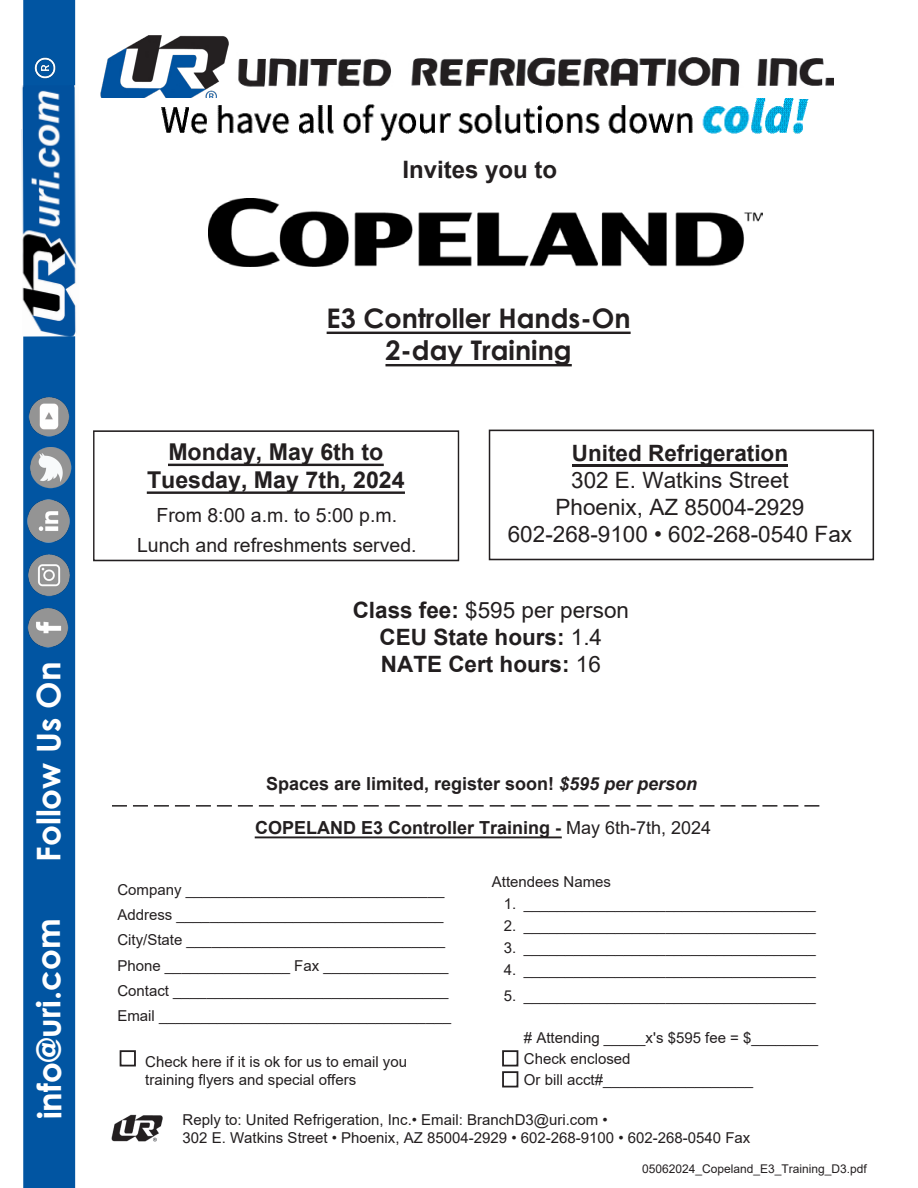
<style>
.page{position:relative;width:918px;height:1188px;background:#fff}
.page>*{position:absolute;margin:0;border:0;box-sizing:border-box;transform-origin:0 0}
.t1{font:700 32.7px "Century Gothic";letter-spacing:-.005em;color:#fff}
.t2{font:700 27px/32.4px "Century Gothic";color:#231f20;text-align:center}
.t3{font:700 24px "Arial";color:#231f20}
.t4{font:700 23.25px/27.8px "Arial";color:#231f20;text-align:center}
.t5{font:22.5px/27px "Arial";color:#231f20;text-align:center}
.t6{font:700 22.5px/27px "Arial";color:#221e1f;text-align:center}
.t7{font:19.5px/29.2px "Arial";color:#231f20;text-align:center}
.t8{font:700 18px "Arial";color:#231f20}
.t9{font:15px/25.2px "Arial";color:#231f20}
.t10{font:15px/18px "Arial";color:#221e1f}
.t11{font:15px/18px "Arial";color:#221e1f}
.t12{font:12px "Arial";color:#231f20}
.s1{font-weight:700}
.s2{font-weight:400}
.s3{font-style:italic}
.s4{font-style:inherit}
</style>
<div class="page">
<img style="left:100px;top:35px;width:129px;height:63px">
<img style="left:238px;top:57px;width:596px;height:42px">
<div style="left:23px;top:0;width:52px;height:1188px;background:#0155a2"></div>
<img style="left:21px;top:85px;width:55px;height:252px">
<img style="left:23px;top:602px;width:50px;height:51px">
<img style="left:23px;top:494px;width:53px;height:107px">
<img style="left:24px;top:391px;width:52px;height:103px">
<img style="left:21px;top:43px;width:50px;height:51px">
<img style="left:161px;top:99px;width:648px;height:41px">
<svg style="left:112px;top:805px;width:707px;height:2px"></svg>
<img style="left:111px;top:1114px;width:52px;height:28px">
<div style="left:489px;top:430px;width:385px;height:130px;border:2px solid #231f20"></div>
<img style="left:208px;top:198px;width:555px;height:68px">
<svg style="left:327px;top:331px;width:304px;height:3px"></svg>
<svg style="left:385px;top:364px;width:187px;height:3px"></svg>
<div style="left:93px;top:430px;width:366px;height:131px;border:2px solid #231f20"></div>
<div style="left:502px;top:1050px;width:16px;height:16px;border:2px solid #231f20"></div>
<div style="left:502px;top:1071px;width:16px;height:16px;border:2px solid #231f20"></div>
<div style="left:120px;top:1050px;width:16px;height:16px;border:2px solid #231f20"></div>
<hr style="left:168px;top:464px;width:216px;height:2px;background:#231f20">
<hr style="left:147px;top:492px;width:258px;height:2px;background:#231f20">
<hr style="left:572px;top:464px;width:216px;height:2px;background:#231f20">
<hr style="left:255px;top:837px;width:307px;height:1px;background:#231f20">
<p class="t1" style="left:24px;top:862px;width:201px;rotate:-90deg">Follow Us On</p>
<p class="t1" style="left:24px;top:1119px;width:203px;rotate:-90deg">info@uri.com</p>
<p class="t3" style="left:403px;top:153px;width:156px">Invites you to</p>
<p class="t2" style="left:327px;top:301px;width:306px">E3 Controller Hands-On<br>2-day Training</p>
<p class="t4" style="left:147px;top:439px;width:259px">Monday, May 6th to<br>Tuesday, May 7th, 2024</p>
<p class="t7" style="left:137px;top:501px;width:281px">From 8:00 a.m. to 5:00 p.m.<br>Lunch and refreshments served.</p>
<p class="t5" style="left:508px;top:439px;width:346px"><span class="s1">United Refrigeration<br></span>302 E. Watkins Street<br>Phoenix, AZ 85004-2929<br>602-268-9100 • 602-268-0540 Fax</p>
<h3 class="t6" style="left:353px;top:596px;width:278px">Class fee: <span class="s2">$595 per person<br></span>CEU State hours: <span class="s2">1.4<br></span>NATE Cert hours: <span class="s2">16</span></h3>
<p class="t8" style="left:266px;top:771px;width:433px">Spaces are limited, register soon! <span class="s3">$595 per person</span></p>
<p class="t8" style="left:255px;top:815px;width:458px">COPELAND E3 Controller Training - <span class="s2">May 6th-7th, 2024</span></p>
<p class="t9" style="left:492px;top:869px;width:121px">Attendees Names</p>
<p class="t9" style="left:504px;top:891px;width:313px">1. ___________________________________</p>
<p class="t9" style="left:504px;top:913px;width:313px">2. ___________________________________</p>
<p class="t9" style="left:504px;top:935px;width:313px">3. ___________________________________</p>
<p class="t9" style="left:504px;top:957px;width:313px">4. ___________________________________</p>
<p class="t9" style="left:504px;top:983px;width:313px">5. ___________________________________</p>
<p class="t9" style="left:524px;top:1027px;width:296px;line-height:21px"># Attending _____x's $595 fee = $________<br>Check enclosed<br>Or bill acct#__________________</p>
<p class="t9" style="left:117px;top:877px;width:335px">Company _______________________________ Address ________________________________ City/State _______________________________ Phone _______________ Fax _______________ Contact _________________________________ Email ___________________________________</p>
<p class="t11" style="left:145px;top:1052px;width:263px">Check here if it is ok for us to email you training flyers and special offers</p>
<p class="t10" style="left:183px;top:1111px;width:569px">Reply to: United Refrigeration, Inc.• Email: BranchD3@uri.com •<br>302 E. Watkins Street • Phoenix, AZ 85004-2929 • 602-268-9100 • 602-268-0540 Fax</p>
<p class="t12" style="left:642px;top:1161px;width:226px">0506<span class="s4">202</span>4_Copeland_<span class="s4">E3</span>_<span class="s4">Training</span>_D3<span class="s4">.</span>pdf</p>
</div>
